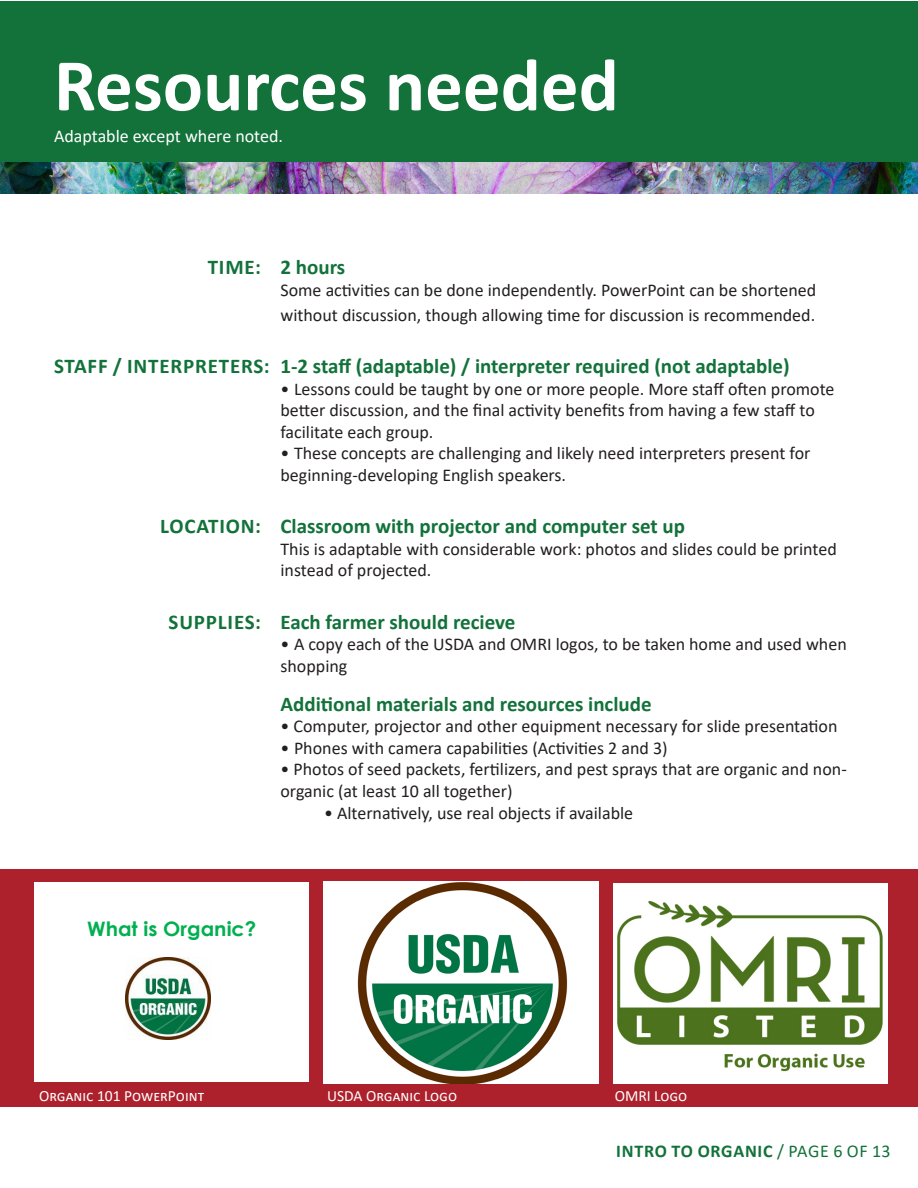
<style>
.page{position:relative;width:918px;height:1188px;background:#fff}
.page>*{position:absolute;margin:0;border:0;box-sizing:border-box;transform-origin:0 0}
.Activity_head{font:700 75px "Calibri";color:#fff}
.STEPS{font:700 21px "Calibri";color:#12723a}
.t1{font:700 19.95px "Century Gothic";color:#00b050}
.indented_no_space_be{font:18px/21.6px "Calibri";color:#231f20}
.Activity_subhead{font:18px "Calibri";color:#fff}
.hanging_indented_cop{font:700 18px "Calibri";letter-spacing:.04em;color:#12723a}
.indented_bullets{font:15.6px "Calibri";color:#fff}
.s1{font-weight:400}
</style>
<div class="page">
<div style="left:0;top:1px;width:918px;height:162px;background:#12723a"></div>
<img style="left:0;top:163px;width:918px;height:31px">
<div style="left:0;top:870px;width:918px;height:237px;background:#ac212c"></div>
<div style="left:35px;top:882px;width:274px;height:200px;background:#fff"></div>
<img style="left:126px;top:958px;width:85px;height:81px">
<img style="left:324px;top:881px;width:274px;height:202px">
<img style="left:613px;top:883px;width:275px;height:200px">
<p class="Activity_head" style="left:54px;top:32px;width:566px">Resources needed</p>
<p class="Activity_subhead" style="left:54px;top:123px;width:231px">Adaptable except where noted.</p>
<p class="STEPS" style="left:208px;top:252px;width:139px">TIME: 2 hours</p>
<p class="indented_no_space_be" style="left:280px;top:277px;width:537px;line-height:25.2px">Some activities can be done independently. PowerPoint can be shortened without discussion, though allowing time for discussion is recommended.</p>
<p class="STEPS" style="left:54px;top:351px;width:737px">STAFF / INTERPRETERS: 1-2 staff (adaptable) / interpreter required (not adaptable)</p>
<p class="indented_no_space_be" style="left:280px;top:377px;width:556px">• Lessons could be taught by one or more people. More staff often promote better discussion, and the final activity benefits from having a few staff to facilitate each group.</p>
<p class="indented_no_space_be" style="left:280px;top:442px;width:532px">• These concepts are challenging and likely need interpreters present for beginning-developing English speakers.</p>
<p class="STEPS" style="left:160px;top:511px;width:527px">LOCATION: Classroom with projector and computer set up</p>
<p class="indented_no_space_be" style="left:280px;top:538px;width:558px">This is adaptable with considerable work: photos and slides could be printed instead of projected.</p>
<p class="STEPS" style="left:169px;top:607px;width:348px">SUPPLIES: Each farmer should recieve</p>
<p class="indented_no_space_be" style="left:280px;top:633px;width:568px">• A copy each of the USDA and OMRI logos, to be taken home and used when shopping</p>
<p class="STEPS" style="left:280px;top:689px;width:373px">Additional materials and resources include</p>
<p class="indented_no_space_be" style="left:281px;top:715px;width:559px">• Computer, projector and other equipment necessary for slide presentation</p>
<p class="indented_no_space_be" style="left:281px;top:737px;width:389px">• Phones with camera capabilities (Activities 2 and 3)</p>
<p class="indented_no_space_be" style="left:280px;top:758px;width:568px">• Photos of seed packets, fertilizers, and pest sprays that are organic and non&shy;organic (at least 10 all together)</p>
<p class="indented_no_space_be" style="left:324px;top:801px;width:311px">• Alternatively, use real objects if available</p>
<p class="t1" style="left:87px;top:917px;width:171px">What is Organic?</p>
<p class="indented_bullets" style="left:39px;top:1085px;width:167px">Organic 101 PowerPoint</p>
<p class="indented_bullets" style="left:327px;top:1085px;width:132px">USDA Organic Logo</p>
<p class="indented_bullets" style="left:615px;top:1085px;width:74px">OMRI Logo</p>
<p class="hanging_indented_cop" style="left:616px;top:1138px;width:276px">INTRO TO ORGANIC <span class="s1">/ PAGE 6 OF 13</span></p>
</div>
